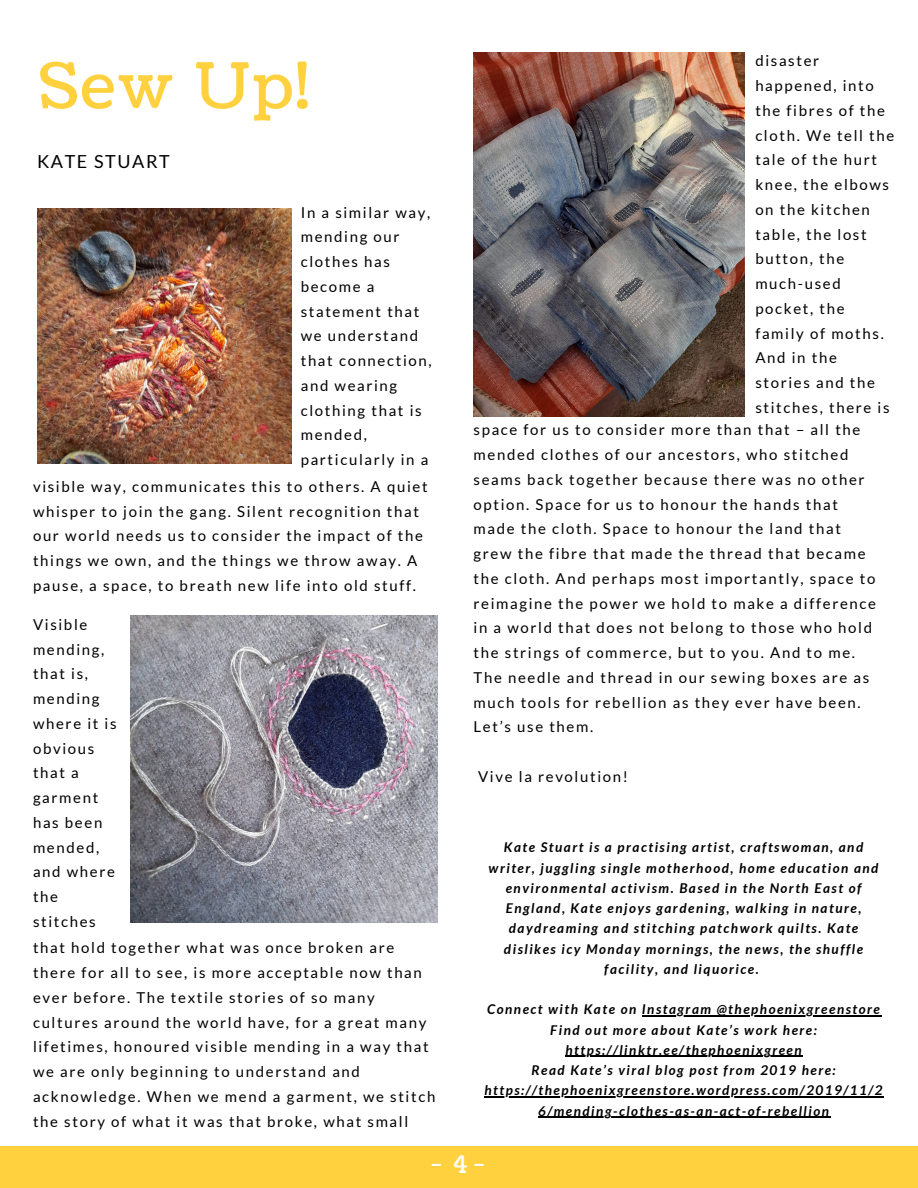
<style>
.page{position:relative;width:918px;height:1188px;background:#fff}
.page>*{position:absolute;margin:0;border:0;box-sizing:border-box;transform-origin:0 0}
.t1{font:63px "Coustard";color:#ffd13f}
.t2{font:24px "Coustard";color:#fff}
.t3{font:18px "Lato";letter-spacing:.09em;color:#000}
.t4{font:15px/24.8px "Lato";letter-spacing:.11em;color:#000}
.t5{font:italic 700 13.5px/20.2px "Lato";letter-spacing:.11em;color:#000;text-align:center}
</style>
<div class="page">
<div style="left:0;top:1146px;width:918px;height:42px;background:#ffd13f"></div>
<img style="left:37px;top:209px;width:254px;height:254px">
<img style="left:130px;top:615px;width:308px;height:307px">
<img style="left:474px;top:52px;width:271px;height:365px">
<hr style="left:642px;top:1015px;width:240px;height:2px;background:#000">
<hr style="left:565px;top:1056px;width:238px;height:1px;background:#000">
<hr style="left:484px;top:1096px;width:400px;height:2px;background:#000">
<hr style="left:538px;top:1117px;width:293px;height:1px;background:#000">
<p class="t1" style="left:39px;top:44px;width:272px">Sew Up!</p>
<p class="t3" style="left:37px;top:150px;width:134px">KATE STUART</p>
<p class="t4" style="left:301px;top:199px;width:132px">In a similar way, mending our clothes has become a statement that we understand that connection, and wearing clothing that is mended, particularly in a</p>
<p class="t4" style="left:33px;top:474px;width:396px">visible way, communicates this to others. A quiet whisper to join the gang. Silent recognition that our world needs us to consider the impact of the things we own, and the things we throw away. A pause, a space, to breath new life into old stuff.</p>
<p class="t4" style="left:33px;top:612px;width:85px">Visible mending, that is, mending where it is obvious that a garment has been mended, and where the stitches</p>
<p class="t4" style="left:33px;top:935px;width:404px">that hold together what was once broken are there for all to see, is more acceptable now than ever before. The textile stories of so many cultures around the world have, for a great many lifetimes, honoured visible mending in a way that we are only beginning to understand and acknowledge. When we mend a garment, we stitch the story of what it was that broke, what small</p>
<p class="t4" style="left:755px;top:48px;width:141px">disaster happened, into the fibres of the cloth. We tell the tale of the hurt knee, the elbows on the kitchen table, the lost button, the much-used pocket, the family of moths.<br>And in the stories and the stitches, there is</p>
<p class="t4" style="left:474px;top:417px;width:404px">space for us to consider more than that – all the mended clothes of our ancestors, who stitched seams back together because there was no other option. Space for us to honour the hands that made the cloth. Space to honour the land that grew the fibre that made the thread that became the cloth. And perhaps most importantly, space to reimagine the power we hold to make a difference in a world that does not belong to those who hold the strings of commerce, but to you. And to me.<br>The needle and thread in our sewing boxes are as much tools for rebellion as they ever have been.<br>Let’s use them.</p>
<p class="t4" style="left:478px;top:764px;width:151px">Vive la revolution!</p>
<p class="t5" style="left:489px;top:837px;width:391px">Kate Stuart is a practising artist, craftswoman, and writer, juggling single motherhood, home education and environmental activism. Based in the North East of England, Kate enjoys gardening, walking in nature, daydreaming and stitching patchwork quilts. Kate dislikes icy Monday mornings, the news, the shuffle facility, and liquorice.</p>
<p class="t5" style="left:487px;top:999px;width:394px">Connect with Kate on Instagram @thephoenixgreenstore</p>
<p class="t5" style="left:550px;top:1019px;width:268px">Find out more about Kate’s work here:</p>
<p class="t5" style="left:565px;top:1039px;width:238px">https://linktr.ee/thephoenixgreen</p>
<p class="t5" style="left:532px;top:1060px;width:306px">Read Kate’s viral blog post from 2019 here:</p>
<p class="t5" style="left:484px;top:1080px;width:400px">https://thephoenixgreenstore.wordpress.com/2019/11/2<br>6/mending-clothes-as-an-act-of-rebellion</p>
<p class="t2" style="left:431px;top:1148px;width:55px">- 4-</p>
</div>
